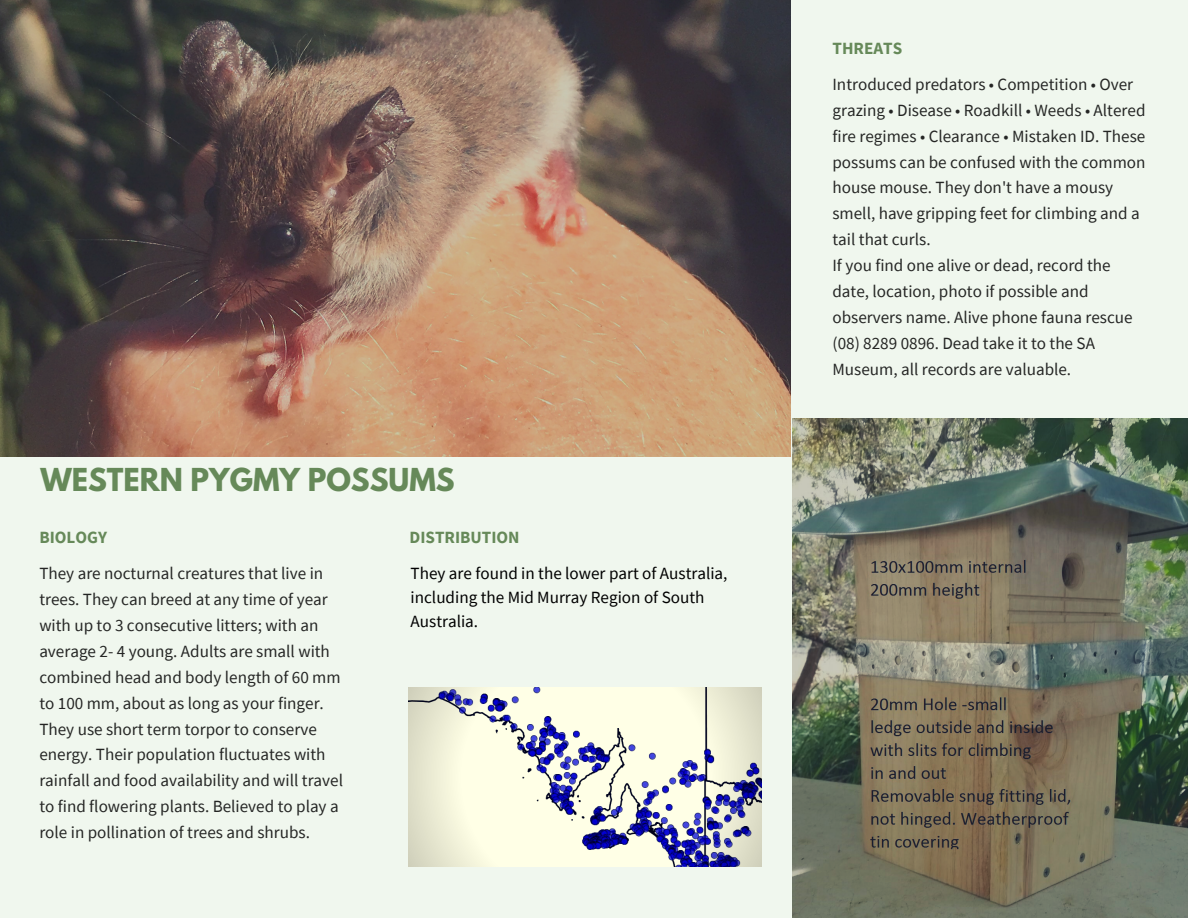
<style>
.page{position:relative;width:1188px;height:918px;background:#f0f7ee}
.page>*{position:absolute;margin:0;border:0;box-sizing:border-box;transform-origin:0 0}
.t1{font:700 28.05px "League Spartan";color:#668959}
.t2{font:17.1px/25.8px "Source Sans Pro";color:#000}
.t3{font:700 17.1px "Source Sans Pro";color:#668959}
</style>
<div class="page">
<img style="left:0;top:0;width:791px;height:457px">
<img style="left:792px;top:418px;width:396px;height:500px">
<svg style="left:408px;top:687px;width:354px;height:179px;fill:#fefee5"></svg>
<h1 class="t1" style="left:40px;top:466px;width:416px">WESTERN PYGMY POSSUMS</h1>
<p class="t3" style="left:39px;top:526px;width:69px">BIOLOGY</p>
<p class="t2" style="left:39px;top:560px;width:305px">They are nocturnal creatures that live in trees. They can breed at any time of year with up to 3 consecutive litters; with an average 2- 4 young. Adults are small with combined head and body length of 60 mm to 100 mm, about as long as your finger.<br>They use short term torpor to conserve energy. Their population fluctuates with rainfall and food availability and will travel to find flowering plants. Believed to play a role in pollination of trees and shrubs.</p>
<p class="t3" style="left:410px;top:527px;width:112px">DISTRIBUTION</p>
<p class="t2" style="left:411px;top:561px;width:318px;line-height:23.7px">They are found in the lower part of Australia, including the Mid Murray Region of South<br>Australia.</p>
<p class="t3" style="left:832px;top:37px;width:71px">THREATS</p>
<p class="t2" style="left:832px;top:71px;width:315px">Introduced predators • Competition • Over grazing • Disease • Roadkill • Weeds • Altered fire regimes • Clearance • Mistaken ID. These possums can be confused with the common house mouse. They don't have a mousy smell, have gripping feet for climbing and a tail that curls.<br>If you find one alive or dead, record the date, location, photo if possible and observers name. Alive phone fauna rescue (08) 8289 0896. Dead take it to the SA Museum, all records are valuable.</p>
</div>
